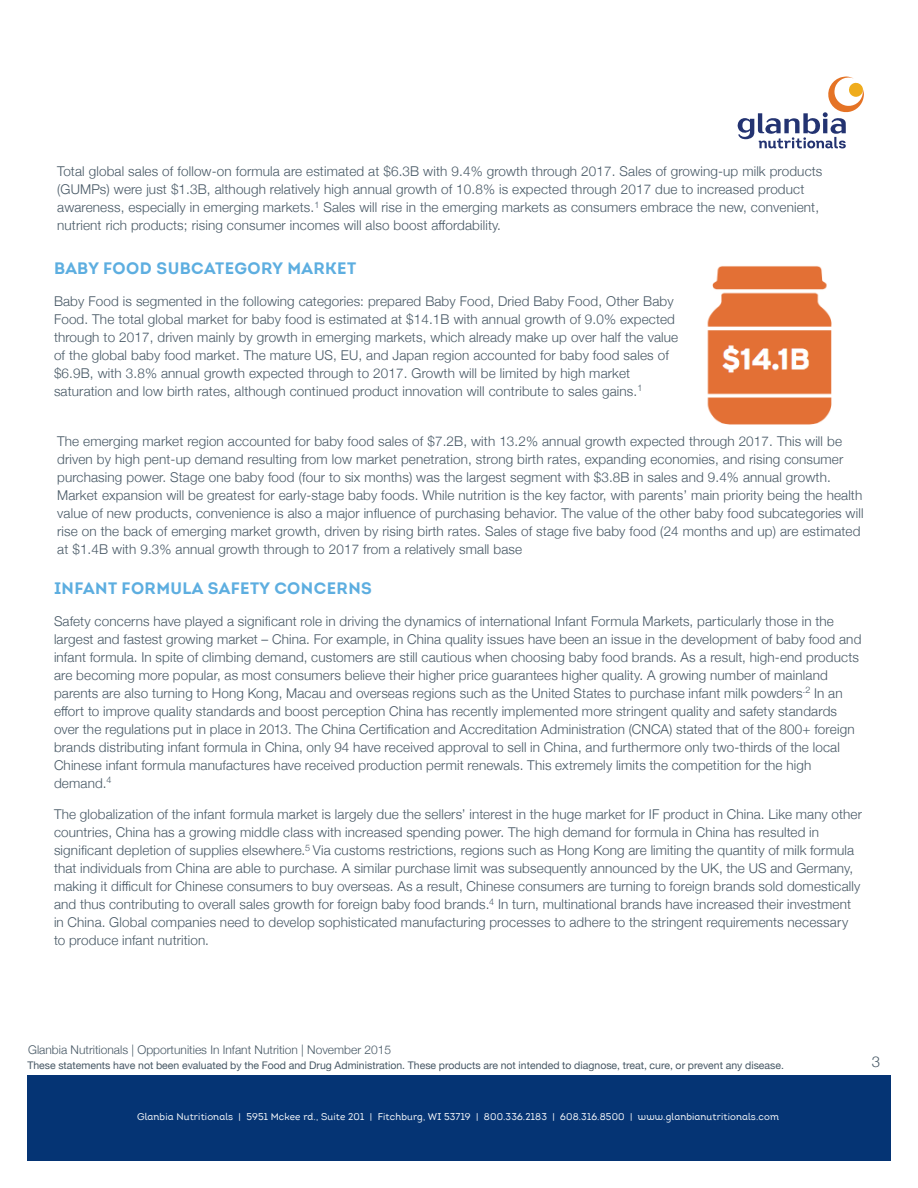
<style>
.page{position:relative;width:918px;height:1188px;background:#fff}
.page>*{position:absolute;margin:0;border:0;box-sizing:border-box;transform-origin:0 0}
.Body_Copy{font:16.5px "Intro Bold Caps";letter-spacing:.025em;color:#5daee0}
.t1{font:300 15px "Helvetica Neue";color:#475865}
.Body_Copy-2{font:300 13.5px/18px "Helvetica Neue";letter-spacing:.01em;color:#475865}
.t2{font:300 12px "Helvetica Neue";color:#475865}
.t3{font:10.5px "Helvetica Neue";color:#475865}
.t4{font:9.75px "Intro Book Alt";letter-spacing:.015em;color:#fff}
</style>
<div class="page">
<div style="left:27px;top:1075px;width:864px;height:86px;background:#053474"></div>
<svg style="left:738px;top:77px;width:126px;height:71px"></svg>
<img style="left:707px;top:266px;width:125px;height:159px">
<p class="Body_Copy-2" style="left:57px;top:162px;width:767px">Total global sales of follow-on formula are estimated at $6.3B with 9.4% growth through 2017. Sales of growing-up milk products (GUMPs) were just $1.3B, although relatively high annual growth of 10.8% is expected through 2017 due to increased product awareness, especially in emerging markets.<sup>1</sup> Sales will rise in the emerging markets as consumers embrace the new, convenient, nutrient rich products; rising consumer incomes will also boost affordability.</p>
<p class="Body_Copy" style="left:54px;top:258px;width:304px">BABY FOOD SUBCATEGORY MARKET</p>
<p class="Body_Copy-2" style="left:54px;top:291px;width:626px">Baby Food is segmented in the following categories: prepared Baby Food, Dried Baby Food, Other Baby Food. The total global market for baby food is estimated at $14.1B with annual growth of 9.0% expected through to 2017, driven mainly by growth in emerging markets, which already make up over half the value of the global baby food market. The mature US, EU, and Japan region accounted for baby food sales of $6.9B, with 3.8% annual growth expected through to 2017. Growth will be limited by high market saturation and low birth rates, although continued product innovation will contribute to sales gains.<sup>1</sup></p>
<p class="Body_Copy-2" style="left:57px;top:431px;width:808px">The emerging market region accounted for baby food sales of $7.2B, with 13.2% annual growth expected through 2017. This will be driven by high pent-up demand resulting from low market penetration, strong birth rates, expanding economies, and rising consumer purchasing power. Stage one baby food (four to six months) was the largest segment with $3.8B in sales and 9.4% annual growth.<br>Market expansion will be greatest for early-stage baby foods. While nutrition is the key factor, with parents’ main priority being the health value of new products, convenience is also a major influence of purchasing behavior. The value of the other baby food subcategories will rise on the back of emerging market growth, driven by rising birth rates. Sales of stage five baby food (24 months and up) are estimated at $1.4B with 9.3% annual growth through to 2017 from a relatively small base</p>
<p class="Body_Copy" style="left:54px;top:578px;width:319px">INFANT FORMULA SAFETY CONCERNS</p>
<p class="Body_Copy-2" style="left:54px;top:611px;width:809px">Safety concerns have played a significant role in driving the dynamics of international Infant Formula Markets, particularly those in the largest and fastest growing market – China. For example, in China quality issues have been an issue in the development of baby food and infant formula. In spite of climbing demand, customers are still cautious when choosing baby food brands. As a result, high-end products are becoming more popular, as most consumers believe their higher price guarantees higher quality. A growing number of mainland parents are also turning to Hong Kong, Macau and overseas regions such as the United States to purchase infant milk powders<sup>.2</sup> In an effort to improve quality standards and boost perception China has recently implemented more stringent quality and safety standards over the regulations put in place in 2013. The China Certification and Accreditation Administration (CNCA) stated that of the 800+ foreign brands distributing infant formula in China, only 94 have received approval to sell in China, and furthermore only two-thirds of the local Chinese infant formula manufactures have received production permit renewals. This extremely limits the competition for the high demand.<sup>4</sup></p>
<p class="Body_Copy-2" style="left:54px;top:805px;width:809px">The globalization of the infant formula market is largely due the sellers’ interest in the huge market for IF product in China. Like many other countries, China has a growing middle class with increased spending power. The high demand for formula in China has resulted in significant depletion of supplies elsewhere.<sup>5</sup> Via customs restrictions, regions such as Hong Kong are limiting the quantity of milk formula that individuals from China are able to purchase. A similar purchase limit was subsequently announced by the UK, the US and Germany, making it difficult for Chinese consumers to buy overseas. As a result, Chinese consumers are turning to foreign brands sold domestically and thus contributing to overall sales growth for foreign baby food brands.<sup>4</sup> In turn, multinational brands have increased their investment in China. Global companies need to develop sophisticated manufacturing processes to adhere to the stringent requirements necessary to produce infant nutrition.</p>
<p class="t2" style="left:28px;top:1040px;width:364px">Glanbia Nutritionals | Opportunities In Infant Nutrition | November 2015</p>
<p class="t3" style="left:27px;top:1057px;width:758px">These statements have not been evaluated by the Food and Drug Administration. These products are not intended to diagnose, treat, cure, or prevent any disease.</p>
<p class="t4" style="left:137px;top:1111px;width:644px">Glanbia Nutritionals | 5951 Mckee rd., Suite 201 | Fitchburg, WI 53719 | 800.336.2183 | 608.316.8500 | www.glanbianutritionals.com</p>
<p class="t1" style="left:872px;top:1049px;width:10px">3</p>
</div>
